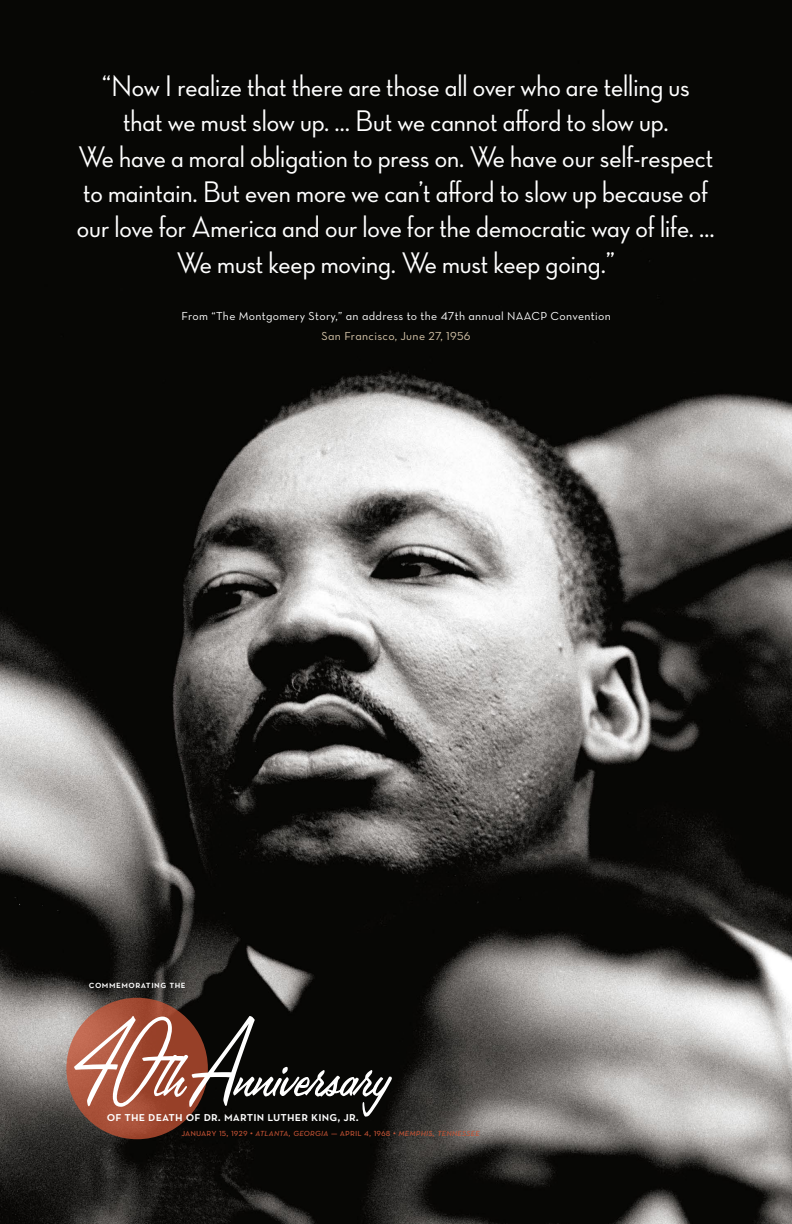
<style>
.page{position:relative;width:792px;height:1224px;background:#fff}
.page>*{position:absolute;margin:0;border:0;box-sizing:border-box;transform-origin:0 0}
.t1{font:118.1px "Lamplighter Marquee";color:#fff}
.t2{font:30.4px/35.4px "Neutra Disp Medium Alt";color:#fff;text-align:center}
.t3{font:13.5px "Neutra Text Demi SC";letter-spacing:.01em;color:#fff}
.t4{font:11.8px "Neutra Text Book Alt";letter-spacing:.03em;color:#fff}
.t5{font:11.8px "Neutra Text Book Alt";letter-spacing:.03em;color:#d8c7ab}
.t6{font:10.1px "Neutra Text Book SC Italic Alt";letter-spacing:.01em;color:#c85435}
.t7{font:10.1px "Neutra Text Demi SC";letter-spacing:.05em;color:#fff}
.s1{font-family:"Neutra Text Book SC Alt"}
</style>
<div class="page">
<img style="left:0;top:0;width:792px;height:1224px">
<div style="left:66px;top:998px;width:142px;height:141px;background:linear-gradient(to right,#bb644c,#8e3820);border-radius:50%"></div>
<p class="t2" style="left:77px;top:68px;width:639px">“Now I realize that there are those all over who are telling us<br>that we must slow up. … But we cannot afford to slow up.<br>We have a moral obligation to press on. We have our self-respect to maintain. But even more we can’t afford to slow up because of our love for America and our love for the democratic way of life. … We must keep moving. We must keep going.”</p>
<p class="t4" style="left:181px;top:309px;width:431px">From “The Montgomery Story,” an address to the 47th annual NAACP Convention</p>
<p class="t5" style="left:322px;top:329px;width:150px">San Francisco, June 27, 1956</p>
<p class="t7" style="left:89px;top:978px;width:98px">commemorating the</p>
<h1 class="t1" style="left:72px;top:1000px;width:319px">40th Anniversary</h1>
<p class="t3" style="left:107px;top:1108px;width:254px">of the death of dr. martin luther king, jr.</p>
<p class="t6" style="left:181px;top:1127px;width:300px"><span class="s1">january 15, 1929 •</span> atlanta, georgia <span class="s1">— april 4, 1968 •</span> memphis, tennessee</p>
</div>
